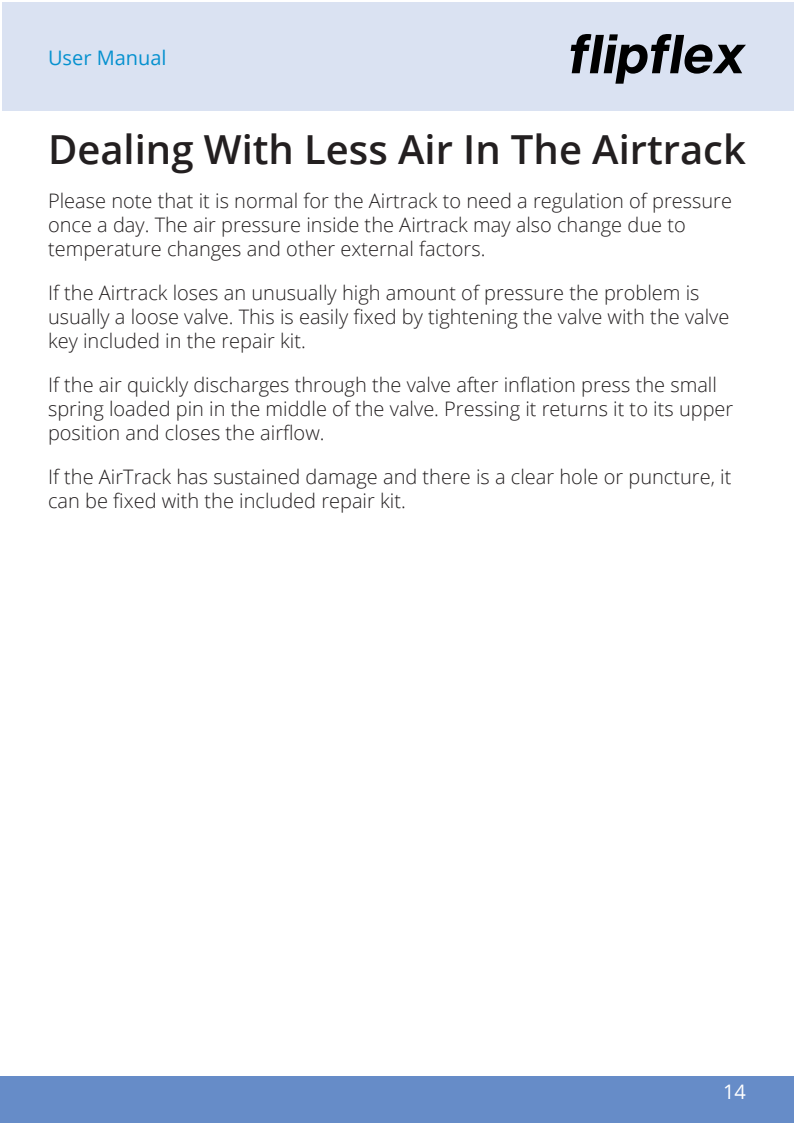
<style>
.page{position:relative;width:794px;height:1123px;background:#fff}
.page>*{position:absolute;margin:0;border:0;box-sizing:border-box;transform-origin:0 0}
.t1{font:600 40px "Open Sans";color:#231f20}
.t2{font:300 20px/24px "Open Sans";color:#231f20}
.t3{font:20px "Open Sans";color:#0691cf}
.t4{font:20px "Open Sans";color:#fff}
</style>
<div class="page">
<div style="left:2px;top:2px;width:792px;height:108px;background:#dae2f2"></div>
<svg style="left:570px;top:34px;width:176px;height:50px"></svg>
<div style="left:0;top:1076px;width:794px;height:47px;background:#668cc8"></div>
<p class="t3" style="left:48px;top:49px;width:120px">User Manual</p>
<h1 class="t1" style="left:48px;top:133px;width:699px">Dealing With Less Air In The Airtrack</h1>
<p class="t2" style="left:48px;top:190px;width:685px">Please note that it is normal for the Airtrack to need a regulation of pressure once a day. The air pressure inside the Airtrack may also change due to temperature changes and other external factors.</p>
<p class="t2" style="left:48px;top:282px;width:683px">If the Airtrack loses an unusually high amount of pressure the problem is usually a loose valve. This is easily fixed by tightening the valve with the valve key included in the repair kit.</p>
<p class="t2" style="left:48px;top:372px;width:687px">If the air quickly discharges through the valve after inflation press the small spring loaded pin in the middle of the valve. Pressing it returns it to its upper position and closes the airflow.</p>
<p class="t2" style="left:48px;top:466px;width:685px">If the AirTrack has sustained damage and there is a clear hole or puncture, it can be fixed with the included repair kit.</p>
<p class="t4" style="left:723px;top:1083px;width:24px">14</p>
</div>
